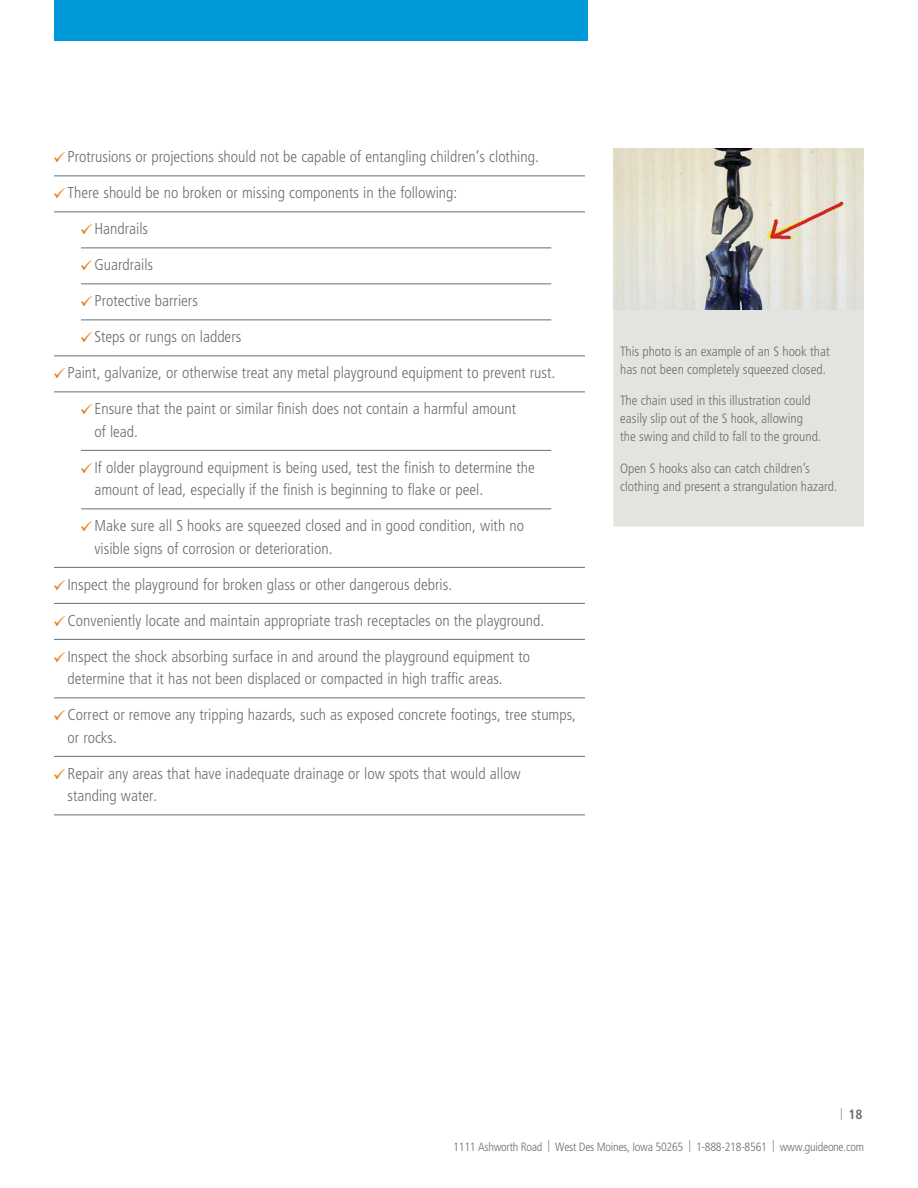
<style>
.page{position:relative;width:918px;height:1188px;background:#fff}
.page>*{position:absolute;margin:0;border:0;box-sizing:border-box;transform-origin:0 0}
.t1{font:300 condensed 15.75px/22.5px "Frutiger LT Std";color:#6d6e71}
.t2{font:300 condensed 13.5px/18px "Frutiger LT Std";color:#6d6e71}
.t3{font:700 condensed 13.5px "Frutiger LT Std";color:#6d6e71}
.t4{font:300 condensed 12px "Frutiger LT Std";letter-spacing:-.02em;color:#6d6e71}
.s1{font-family:"GO Checkmark";font-weight:400;font-stretch:normal;color:#e88320}
.s2{font-weight:300;font-size:12px}
</style>
<div class="page">
<div style="left:54px;top:0;width:534px;height:40px;background:#009ada"></div>
<hr style="left:54px;top:176px;width:531px;height:1px;background:#6d6e71">
<hr style="left:54px;top:212px;width:531px;height:1px;background:#6d6e71">
<hr style="left:81px;top:248px;width:470px;height:1px;background:#6d6e71">
<hr style="left:81px;top:284px;width:470px;height:1px;background:#6d6e71">
<hr style="left:81px;top:320px;width:470px;height:1px;background:#6d6e71">
<hr style="left:54px;top:356px;width:531px;height:1px;background:#6d6e71">
<hr style="left:54px;top:392px;width:531px;height:1px;background:#6d6e71">
<hr style="left:81px;top:450px;width:470px;height:1px;background:#6d6e71">
<hr style="left:81px;top:508px;width:470px;height:1px;background:#6d6e71">
<hr style="left:54px;top:567px;width:531px;height:1px;background:#6d6e71">
<hr style="left:54px;top:603px;width:531px;height:1px;background:#6d6e71">
<hr style="left:54px;top:639px;width:531px;height:1px;background:#6d6e71">
<hr style="left:54px;top:698px;width:531px;height:1px;background:#6d6e71">
<hr style="left:54px;top:756px;width:531px;height:1px;background:#6d6e71">
<hr style="left:54px;top:814px;width:531px;height:1px;background:#6d6e71">
<div style="left:613px;top:148px;width:251px;height:379px;background:#e3e3e0"></div>
<img style="left:614px;top:148px;width:250px;height:161px">
<p class="t1" style="left:54px;top:146px;width:486px"><span class="s1">8</span> Protrusions or projections should not be capable of entangling children’s clothing.</p>
<p class="t1" style="left:54px;top:182px;width:405px"><span class="s1">8</span> There should be no broken or missing components in the following:</p>
<p class="t1" style="left:81px;top:218px;width:69px"><span class="s1">8</span> Handrails</p>
<p class="t1" style="left:81px;top:254px;width:74px"><span class="s1">8</span> Guardrails</p>
<p class="t1" style="left:81px;top:290px;width:118px"><span class="s1">8</span> Protective barriers</p>
<p class="t1" style="left:81px;top:326px;width:162px"><span class="s1">8</span> Steps or rungs on ladders</p>
<p class="t1" style="left:54px;top:362px;width:503px"><span class="s1">8</span> Paint, galvanize, or otherwise treat any metal playground equipment to prevent rust.</p>
<p class="t1" style="left:94px;top:398px;width:423px;text-indent:-14px"><span class="s1">8</span> Ensure that the paint or similar finish does not contain a harmful amount of lead.</p>
<p class="t1" style="left:94px;top:456px;width:442px;text-indent:-14px"><span class="s1">8</span> If older playground equipment is being used, test the finish to determine the amount of lead, especially if the finish is beginning to flake or peel.</p>
<p class="t1" style="left:94px;top:515px;width:431px;text-indent:-14px"><span class="s1">8</span> Make sure all S hooks are squeezed closed and in good condition, with no visible signs of corrosion or deterioration.</p>
<p class="t1" style="left:54px;top:573px;width:400px"><span class="s1">8</span> Inspect the playground for broken glass or other dangerous debris.</p>
<p class="t1" style="left:54px;top:609px;width:492px"><span class="s1">8</span> Conveniently locate and maintain appropriate trash receptacles on the playground.</p>
<p class="t1" style="left:68px;top:645px;width:464px;text-indent:-14px"><span class="s1">8</span> Inspect the shock absorbing surface in and around the playground equipment to determine that it has not been displaced or compacted in high traffic areas.</p>
<p class="t1" style="left:68px;top:704px;width:510px;text-indent:-14px"><span class="s1">8</span> Correct or remove any tripping hazards, such as exposed concrete footings, tree stumps, or rocks.</p>
<p class="t1" style="left:68px;top:762px;width:455px;text-indent:-14px"><span class="s1">8</span> Repair any areas that have inadequate drainage or low spots that would allow standing water.</p>
<p class="t2" style="left:620px;top:342px;width:211px">This photo is an example of an S hook that has not been completely squeezed closed.</p>
<p class="t2" style="left:620px;top:392px;width:202px">The chain used in this illustration could easily slip out of the S hook, allowing the swing and child to fall to the ground.</p>
<p class="t2" style="left:620px;top:459px;width:219px">Open S hooks also can catch children’s clothing and present a strangulation hazard.</p>
<p class="t3" style="left:840px;top:1106px;width:24px"><span class="s2">|</span> 18</p>
<p class="t4" style="left:453px;top:1140px;width:412px">1111 Ashworth Road | West Des Moines, Iowa 50265 | 1-888-218-8561 | www.guideone.com</p>
</div>
